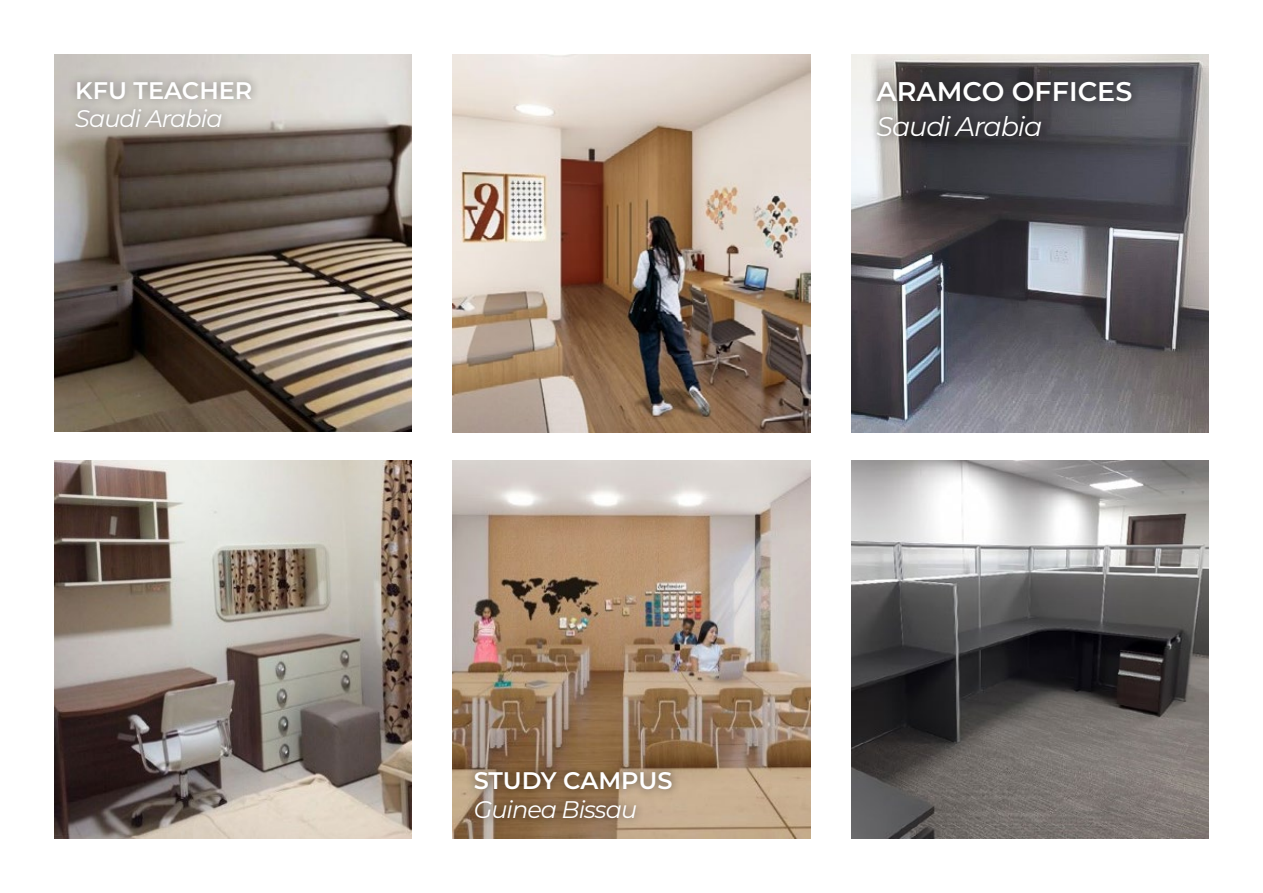
<style>
.page{position:relative;width:1263px;height:893px;background:#fff}
.page>*{position:absolute;margin:0;border:0;box-sizing:border-box;transform-origin:0 0}
.t1{font:600 27px "Montserrat";color:#fff}
.t2{font:italic 27px "Montserrat";letter-spacing:-.04em;color:#fff}
.t3{font:italic 24px "Montserrat";letter-spacing:-.04em;color:#fff}
.t4{font:600 24px "Montserrat";color:#fff}
</style>
<div class="page">
<img style="left:452px;top:54px;width:358px;height:378px">
<img style="left:453px;top:461px;width:357px;height:378px">
<div style="left:465px;top:762px;width:216px;height:66px;background:#000;opacity:.6"></div>
<img style="left:54px;top:54px;width:357px;height:378px">
<img style="left:54px;top:461px;width:357px;height:378px">
<div style="left:67px;top:72px;width:193px;height:65px;background:#000;opacity:.41"></div>
<img style="left:851px;top:461px;width:357px;height:378px">
<img style="left:851px;top:54px;width:358px;height:378px">
<div style="left:868px;top:73px;width:272px;height:72px;background:#000;opacity:.58"></div>
<p class="t4" style="left:75px;top:73px;width:179px">KFU TEACHER</p>
<p class="t3" style="left:75px;top:102px;width:149px">Saudi Arabia</p>
<p class="t1" style="left:876px;top:73px;width:257px">ARAMCO OFFICES</p>
<p class="t2" style="left:876px;top:108px;width:167px">Saudi Arabia</p>
<p class="t4" style="left:474px;top:763px;width:200px">STUDY CAMPUS</p>
<p class="t3" style="left:474px;top:793px;width:165px">Guinea Bissau</p>
</div>
